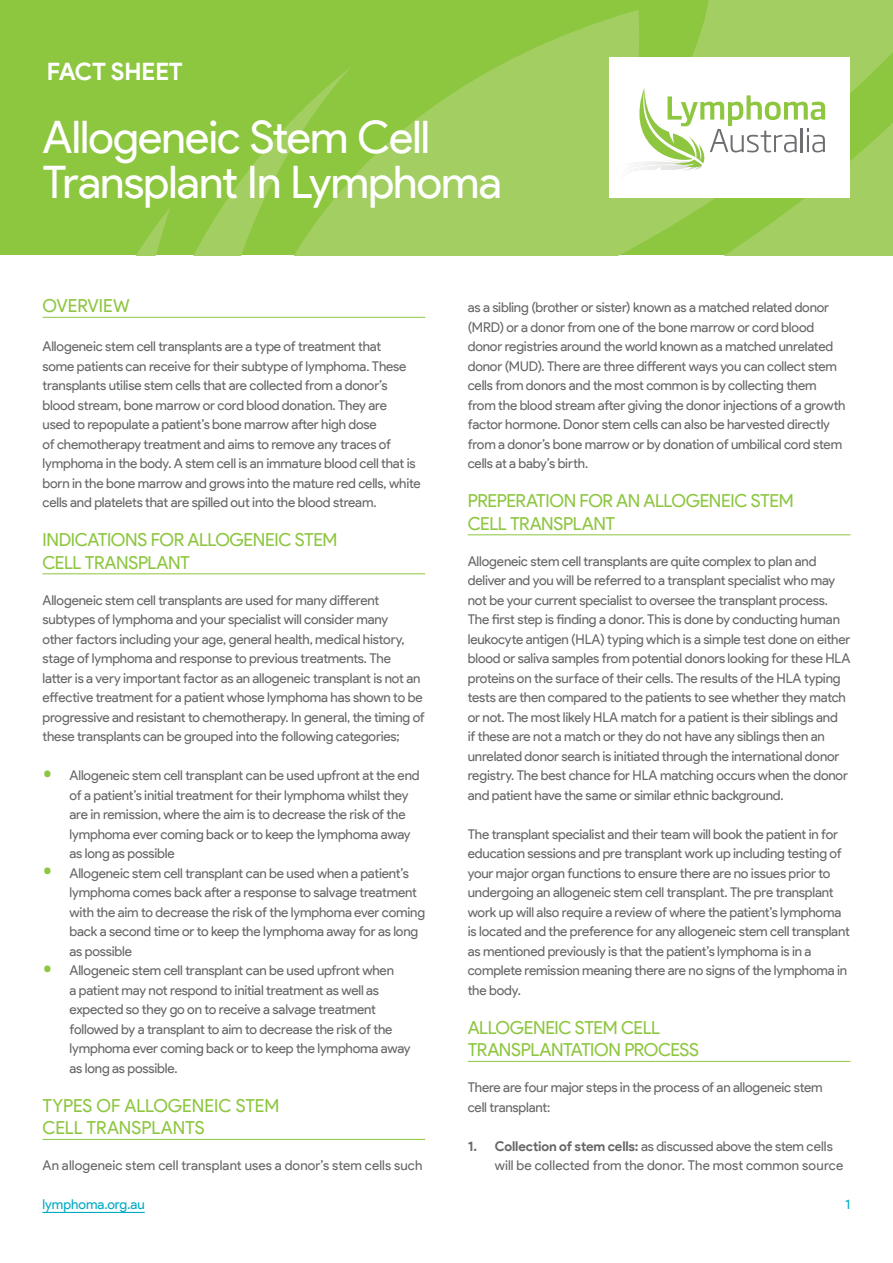
<style>
.page{position:relative;width:893px;height:1263px;background:#fff}
.page>*{position:absolute;margin:0;border:0;box-sizing:border-box;transform-origin:0 0}
.t1{font:45px/45px "Product Sans";letter-spacing:-.02em;color:#fff}
.t2{font:700 24px "Product Sans";letter-spacing:-.01em;color:#fff}
.t3{font:18px/22.5px "Product Sans";letter-spacing:-.02em;color:#8dc63f}
.t4{font:13.5px/19.5px "Product Sans";letter-spacing:-.01em;color:#666767}
.t5{font:13.5px "Product Sans";letter-spacing:.01em;color:#666767}
.t6{font:13.5px "Product Sans";color:#00abc5}
.s1{font-family:"Roboto";font-size:30px;color:#8dc63f}
.s2{font-weight:700}
</style>
<div class="page">
<div style="left:0;top:0;width:893px;height:255px;background:#8dc63f"></div>
<svg style="left:136px;top:135px;width:143px;height:120px"></svg>
<svg style="left:279px;top:0;width:614px;height:255px;fill:#a3cf62"></svg>
<hr style="left:43px;top:1212px;width:102px;height:1px;background:#00abc5">
<div style="left:609px;top:57px;width:241px;height:141px;background:#fff"></div>
<svg style="left:606px;top:87px;width:219px;height:111px"></svg>
<hr style="left:43px;top:317px;width:382px;height:1px;background:#8dc63f">
<hr style="left:43px;top:573px;width:382px;height:1px;background:#8dc63f">
<hr style="left:43px;top:1139px;width:382px;height:1px;background:#8dc63f">
<hr style="left:468px;top:534px;width:382px;height:1px;background:#8dc63f">
<hr style="left:468px;top:1061px;width:382px;height:1px;background:#8dc63f">
<h2 class="t2" style="left:47px;top:58px;width:138px">FACT SHEET</h2>
<h1 class="t1" style="left:43px;top:116px;width:461px">Allogeneic Stem Cell<br>Transplant In Lymphoma</h1>
<h3 class="t3" style="left:43px;top:295px;width:89px">OVERVIEW</h3>
<p class="t4" style="left:43px;top:337px;width:380px">Allogeneic stem cell transplants are a type of treatment that<br>some patients can receive for their subtype of lymphoma. These transplants utilise stem cells that are collected from a donor’s blood stream, bone marrow or cord blood donation. They are<br>used to repopulate a patient’s bone marrow after high dose<br>of chemotherapy treatment and aims to remove any traces of lymphoma in the body. A stem cell is an immature blood cell that is born in the bone marrow and grows into the mature red cells, white cells and platelets that are spilled out into the blood stream.</p>
<h3 class="t3" style="left:43px;top:529px;width:296px">INDICATIONS FOR ALLOGENEIC STEM<br>CELL TRANSPLANT</h3>
<p class="t4" style="left:43px;top:590px;width:384px">Allogeneic stem cell transplants are used for many different subtypes of lymphoma and your specialist will consider many<br>other factors including your age, general health, medical history, stage of lymphoma and response to previous treatments. The<br>latter is a very important factor as an allogeneic transplant is not an effective treatment for a patient whose lymphoma has shown to be progressive and resistant to chemotherapy. In general, the timing of these transplants can be grouped into the following categories;</p>
<p class="t4" style="left:70px;top:766px;width:352px;text-indent:-27px"><span class="s1">•</span> Allogeneic stem cell transplant can be used upfront at the end of a patient’s initial treatment for their lymphoma whilst they are in remission, where the aim is to decrease the risk of the lymphoma ever coming back or to keep the lymphoma away as long as possible</p>
<p class="t4" style="left:70px;top:863px;width:357px;text-indent:-27px"><span class="s1">•</span> Allogeneic stem cell transplant can be used when a patient’s lymphoma comes back after a response to salvage treatment with the aim to decrease the risk of the lymphoma ever coming back a second time or to keep the lymphoma away for as long as possible</p>
<p class="t4" style="left:70px;top:961px;width:343px;text-indent:-27px"><span class="s1">•</span> Allogeneic stem cell transplant can be used upfront when<br>a patient may not respond to initial treatment as well as expected so they go on to receive a salvage treatment followed by a transplant to aim to decrease the risk of the lymphoma ever coming back or to keep the lymphoma away as long as possible.</p>
<h3 class="t3" style="left:43px;top:1094px;width:238px">TYPES OF ALLOGENEIC STEM<br>CELL TRANSPLANTS</h3>
<p class="t5" style="left:43px;top:1158px;width:381px">An allogeneic stem cell transplant uses a donor’s stem cells such</p>
<p class="t4" style="left:468px;top:298px;width:379px">as a sibling (brother or sister) known as a matched related donor (MRD) or a donor from one of the bone marrow or cord blood donor registries around the world known as a matched unrelated donor (MUD). There are three different ways you can collect stem cells from donors and the most common is by collecting them from the blood stream after giving the donor injections of a growth factor hormone. Donor stem cells can also be harvested directly from a donor’s bone marrow or by donation of umbilical cord stem cells at a baby’s birth.</p>
<h3 class="t3" style="left:468px;top:490px;width:327px">PREPERATION FOR AN ALLOGENEIC STEM<br>CELL TRANSPLANT</h3>
<p class="t4" style="left:468px;top:551px;width:384px">Allogeneic stem cell transplants are quite complex to plan and deliver and you will be referred to a transplant specialist who may not be your current specialist to oversee the transplant process.<br>The first step is finding a donor. This is done by conducting human leukocyte antigen (HLA) typing which is a simple test done on either blood or saliva samples from potential donors looking for these HLA proteins on the surface of their cells. The results of the HLA typing tests are then compared to the patients to see whether they match or not. The most likely HLA match for a patient is their siblings and<br>if these are not a match or they do not have any siblings then an unrelated donor search is initiated through the international donor registry. The best chance for HLA matching occurs when the donor and patient have the same or similar ethnic background.</p>
<p class="t4" style="left:468px;top:824px;width:384px">The transplant specialist and their team will book the patient in for education sessions and pre transplant work up including testing of your major organ functions to ensure there are no issues prior to undergoing an allogeneic stem cell transplant. The pre transplant work up will also require a review of where the patient’s lymphoma is located and the preference for any allogeneic stem cell transplant as mentioned previously is that the patient’s lymphoma is in a complete remission meaning there are no signs of the lymphoma in the body.</p>
<h3 class="t3" style="left:468px;top:1016px;width:233px">ALLOGENEIC STEM CELL<br>TRANSPLANTATION PROCESS</h3>
<p class="t4" style="left:468px;top:1078px;width:356px">There are four major steps in the process of an allogeneic stem cell transplant:</p>
<p class="t4" style="left:495px;top:1136px;width:350px;text-indent:-27px"><span class="s2">1. Collection of stem cells:</span> as discussed above the stem cells will be collected from the donor. The most common source</p>
<p class="t6" style="left:43px;top:1197px;width:104px">lymphoma.org.au</p>
<p class="t6" style="left:845px;top:1197px;width:7px">1</p>
</div>
